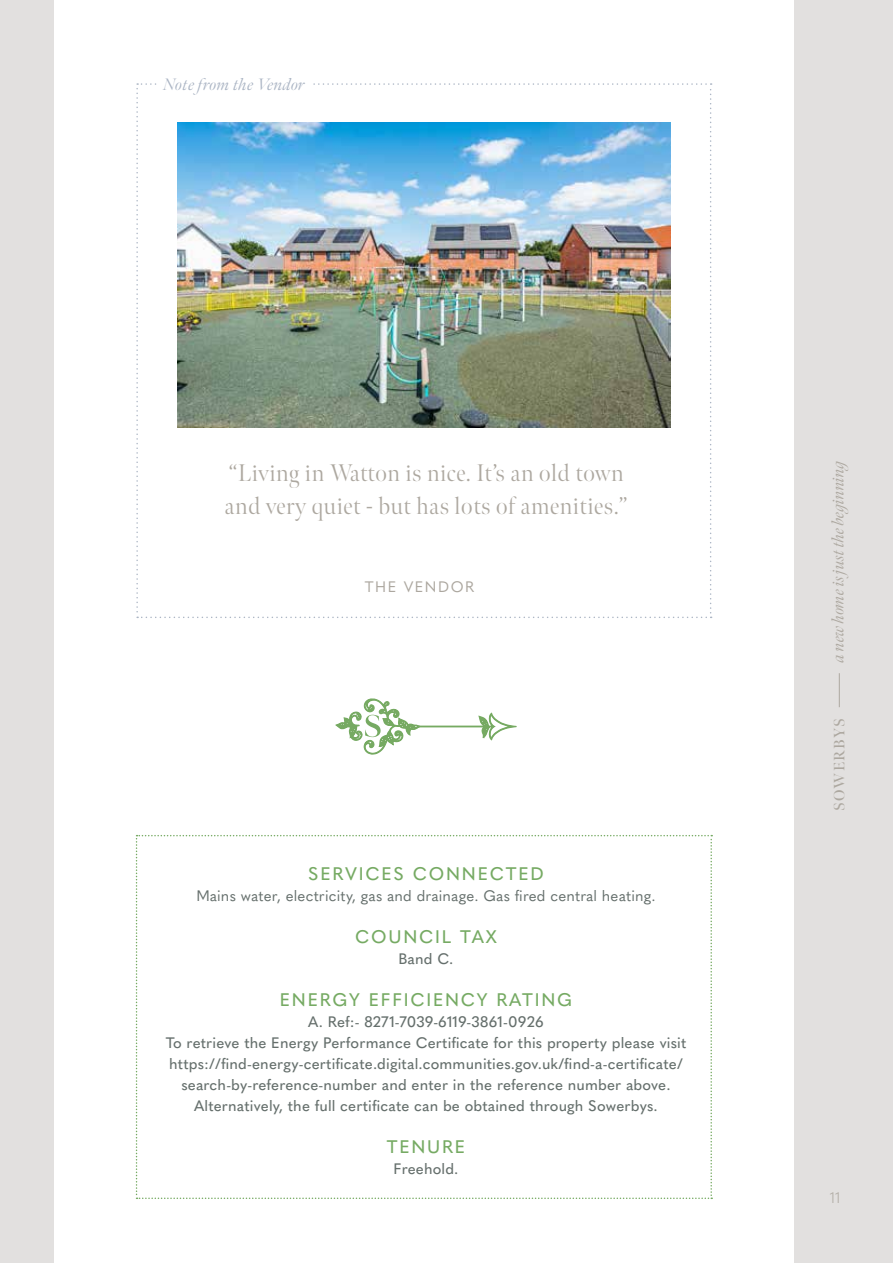
<style>
.page{position:relative;width:893px;height:1263px;background:#e2e0df}
.page>*{position:absolute;margin:0;border:0;box-sizing:border-box;transform-origin:0 0}
.t1{font:300 24px/33px "Meno Banner";letter-spacing:.025em;color:#ada8a0}
.t2{font:500 18px "Quasimoda";letter-spacing:.1em;color:#76aa63}
.t3{font:italic 16.5px "Meno Banner";letter-spacing:-.01em;color:#ada8a0}
.t4{font:italic 16.5px "Meno Banner";letter-spacing:.025em;color:#abb5c4}
.t5{font:500 15px/21px "Quasimoda";letter-spacing:.01em;color:#656f6c;text-align:center}
.t6{font:15px "Quasimoda";letter-spacing:.01em;color:#656f6c}
.t7{font:15px "Quasimoda";letter-spacing:.1em;color:#aca79f}
.t8{font:600 15px "Meno Banner";letter-spacing:.08em;color:#ada8a0}
.t9{font:300 15px "Quasimoda";color:#ada8a0}
</style>
<div class="page">
<hr style="left:839px;top:673px;width:1px;height:34px;background:#ada8a0">
<div style="left:54px;top:0;width:740px;height:1263px;background:#fff"></div>
<svg style="left:336px;top:699px;width:180px;height:55px"></svg>
<svg style="left:136px;top:83px;width:576px;height:535px"></svg>
<img style="left:178px;top:122px;width:492px;height:305px">
<div style="left:158px;top:77px;width:153px;height:13px;background:#fff"></div>
<svg style="left:136px;top:835px;width:576px;height:364px"></svg>
<p class="t4" style="left:164px;top:74px;width:143px">Note from the Vendor</p>
<h1 class="t1" style="left:225px;top:457px;width:404px">“Living in Watton is nice. It’s an old town and very quiet - but has lots of amenities.”</h1>
<p class="t7" style="left:365px;top:575px;width:111px">THE VENDOR</p>
<p class="t2" style="left:308px;top:860px;width:237px">SERVICES CONNECTED</p>
<p class="t6" style="left:196px;top:884px;width:461px">Mains water, electricity, gas and drainage. Gas fired central heating.</p>
<p class="t2" style="left:355px;top:923px;width:143px">COUNCIL TAX</p>
<p class="t5" style="left:398px;top:947px;width:57px">Band C.</p>
<p class="t2" style="left:280px;top:986px;width:294px">ENERGY EFFICIENCY RATING</p>
<p class="t5" style="left:166px;top:1010px;width:522px">A. Ref:- 8271-7039-6119-3861-0926<br>To retrieve the Energy Performance Certificate for this property please visit https://find-energy-certificate.digital.communities.gov.uk/find-a-certificate/ search-by-reference-number and enter in the reference number above.<br>Alternatively, the full certificate can be obtained through Sowerbys.</p>
<p class="t2" style="left:387px;top:1133px;width:80px">TENURE</p>
<p class="t5" style="left:393px;top:1157px;width:67px">Freehold.</p>
<p class="t3" style="left:828px;top:662px;width:206px;rotate:-90deg">a new home is just the beginning</p>
<p class="t8" style="left:830px;top:811px;width:94px;rotate:-90deg">SOWERBYS</p>
<p class="t9" style="left:830px;top:1187px;width:12px">11</p>
</div>
